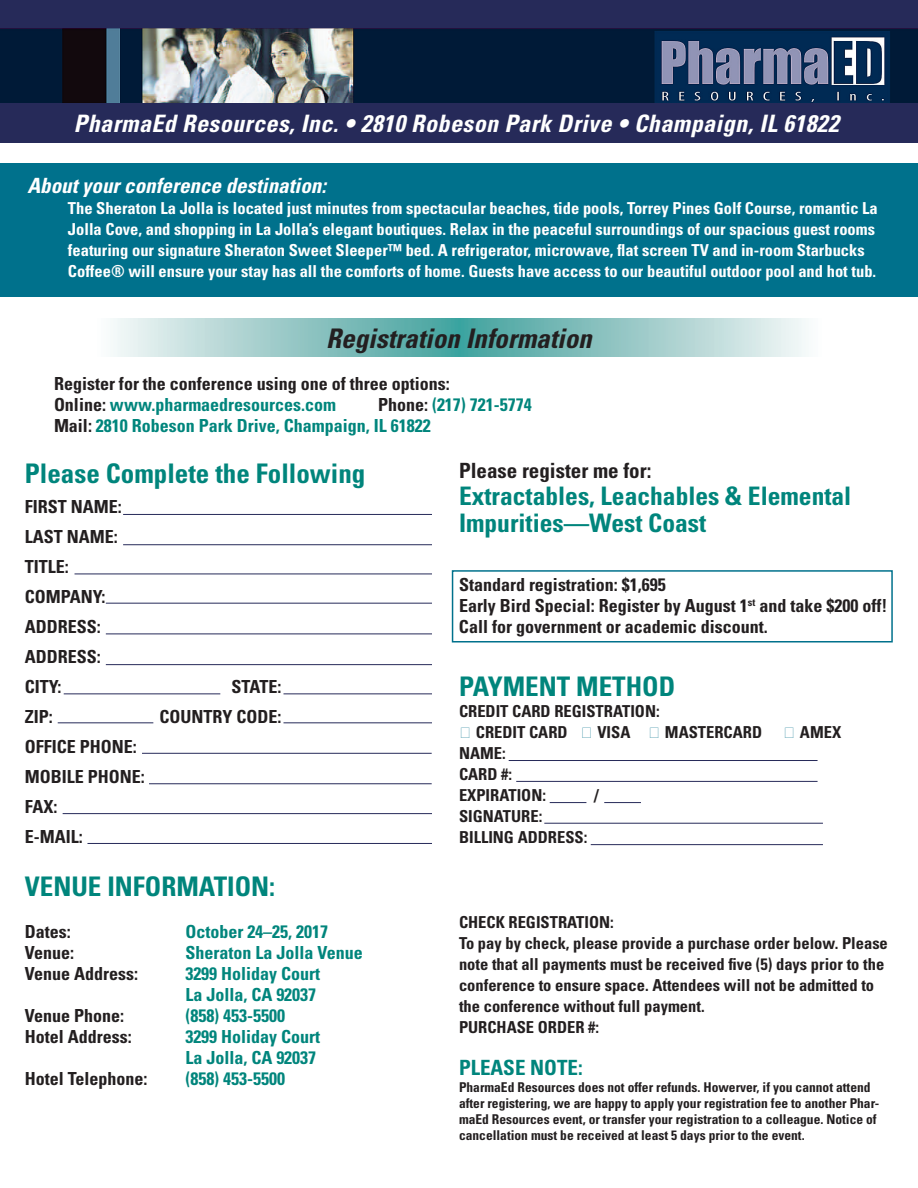
<style>
.page{position:relative;width:918px;height:1188px;background:#fff}
.page>*{position:absolute;margin:0;border:0;box-sizing:border-box;transform-origin:0 0}
.t1{font:700 condensed 27px "Univers";color:#00857c}
.t2{font:italic 700 condensed 27px "Univers";color:#231f20}
.t3{font:700 condensed 25.5px/27px "Univers";color:#00857c}
.t4{font:italic 700 condensed 24px "Univers";letter-spacing:.02em;color:#fff}
.t5{font:italic 700 condensed 21px "Univers";color:#fff}
.t6{font:700 condensed 21px "Univers";color:#231f20}
.t7{font:700 condensed 21px "Univers";color:#00857c}
.t8{font:700 condensed 18px/30px "Univers";color:#231f20}
.t9{font:700 condensed 18px/21px "Univers";color:#00857c}
.t10{font:700 condensed 16.5px/21px "Univers";color:#fff}
.t11{font:700 condensed 16.5px/21px "Univers";color:#231f20}
.t12{font:700 condensed 13.5px/16.2px "Univers";color:#231f20}
.s1{color:#00857c}
.s2{color:#231f20}
.s3{font-family:"MS Reference Specialty";font-weight:400;font-stretch:normal;color:#00718c}
</style>
<div class="page">
<div style="left:0;top:163px;width:918px;height:134px;background:#00718c"></div>
<div style="left:95px;top:319px;width:364px;height:37px;background:linear-gradient(to right,#fcfafa,#42a09c)"></div>
<div style="left:459px;top:319px;width:364px;height:37px;background:linear-gradient(to right,#41a09c,#fbf9fa)"></div>
<div style="left:0;top:0;width:918px;height:143px;background:#262a59"></div>
<img style="left:0;top:28px;width:918px;height:75px">
<hr style="left:123px;top:514px;width:309px;height:1px;background:#262a59">
<hr style="left:509px;top:760px;width:309px;height:1px;background:#262a59">
<hr style="left:516px;top:781px;width:302px;height:1px;background:#262a59">
<hr style="left:544px;top:823px;width:279px;height:1px;background:#262a59">
<hr style="left:591px;top:844px;width:232px;height:1px;background:#262a59">
<hr style="left:550px;top:802px;width:36px;height:1px;background:#262a59">
<hr style="left:604px;top:802px;width:37px;height:1px;background:#262a59">
<hr style="left:123px;top:544px;width:309px;height:1px;background:#262a59">
<hr style="left:106px;top:603px;width:326px;height:1px;background:#262a59">
<hr style="left:106px;top:634px;width:326px;height:1px;background:#262a59">
<hr style="left:106px;top:664px;width:326px;height:1px;background:#262a59">
<hr style="left:63px;top:813px;width:369px;height:1px;background:#262a59">
<hr style="left:87px;top:843px;width:345px;height:1px;background:#262a59">
<hr style="left:142px;top:753px;width:290px;height:1px;background:#262a59">
<hr style="left:149px;top:783px;width:283px;height:1px;background:#262a59">
<hr style="left:64px;top:693px;width:156px;height:1px;background:#262a59">
<hr style="left:58px;top:722px;width:95px;height:1px;background:#262a59">
<hr style="left:284px;top:722px;width:148px;height:1px;background:#262a59">
<hr style="left:284px;top:693px;width:148px;height:1px;background:#262a59">
<hr style="left:75px;top:574px;width:357px;height:1px;background:#262a59">
<div style="left:452px;top:570px;width:441px;height:73px;border:2px solid #00718c"></div>
<h3 class="t4" style="left:74px;top:109px;width:766px">PharmaEd Resources, Inc. • 2810 Robeson Park Drive • Champaign, IL 61822</h3>
<p class="t5" style="left:27px;top:172px;width:300px">About your conference destination:</p>
<p class="t10" style="left:68px;top:197px;width:811px">The Sheraton La Jolla is located just minutes from spectacular beaches, tide pools, Torrey Pines Golf Course, romantic La Jolla Cove, and shopping in La Jolla’s elegant boutiques. Relax in the peaceful surroundings of our spacious guest rooms featuring our signature Sheraton Sweet Sleeper™ bed. A refrigerator, microwave, flat screen TV and in-room Starbucks Coffee® will ensure your stay has all the comforts of home. Guests have access to our beautiful outdoor pool and hot tub.</p>
<h1 class="t2" style="left:326px;top:322px;width:267px">Registration Information</h1>
<p class="t8" style="left:54px;top:372px;width:397px;line-height:21px">Register for the conference using one of three options:<br>Online: <span class="s1">www.pharmaedresources.com</span></p>
<p class="t9" style="left:54px;top:394px;width:479px;text-indent:324px"><span class="s2">Phone:</span> (217) 721-5774<br><span class="s2">Mail:</span> 2810 Robeson Park Drive, Champaign, IL 61822</p>
<h1 class="t1" style="left:25px;top:457px;width:342px">Please Complete the Following</h1>
<p class="t8" style="left:25px;top:491px;width:99px">FIRST NAME:<br>LAST NAME:<br>TITLE:<br>COMPANY:<br>ADDRESS:<br>ADDRESS:<br>CITY:</p>
<p class="t8" style="left:231px;top:671px;width:51px">STATE:</p>
<p class="t8" style="left:25px;top:701px;width:30px">ZIP:</p>
<p class="t8" style="left:160px;top:701px;width:123px">COUNTRY CODE:</p>
<p class="t8" style="left:25px;top:731px;width:121px">OFFICE PHONE:<br>MOBILE PHONE:<br>FAX:<br>E-MAIL:</p>
<h1 class="t1" style="left:25px;top:870px;width:252px">VENUE INFORMATION:</h1>
<p class="t8" style="left:25px;top:916px;width:47px">Dates:</p>
<p class="t9" style="left:185px;top:921px;width:144px">October 24–25, 2017</p>
<p class="t8" style="left:25px;top:937px;width:51px">Venue:</p>
<p class="t9" style="left:185px;top:942px;width:179px">Sheraton La Jolla Venue</p>
<p class="t8" style="left:25px;top:958px;width:115px">Venue Address:</p>
<p class="t9" style="left:185px;top:963px;width:136px">3299 Holiday Court<br>La Jolla, CA 92037</p>
<p class="t8" style="left:25px;top:1000px;width:101px">Venue Phone:</p>
<p class="t9" style="left:185px;top:1005px;width:101px">(858) 453-5500</p>
<p class="t8" style="left:25px;top:1021px;width:108px">Hotel Address:</p>
<p class="t9" style="left:185px;top:1026px;width:136px">3299 Holiday Court<br>La Jolla, CA 92037</p>
<p class="t8" style="left:25px;top:1063px;width:124px">Hotel Telephone:</p>
<p class="t9" style="left:185px;top:1068px;width:101px">(858) 453-5500</p>
<p class="t6" style="left:459px;top:458px;width:194px">Please register me for:</p>
<h2 class="t3" style="left:459px;top:483px;width:394px">Extractables, Leachables &amp; Elemental<br>Impurities—West Coast</h2>
<p class="t8" style="left:459px;top:574px;width:430px;line-height:21px">Standard registration: $1,695<br>Early Bird Special: Register by August 1<sup>st</sup> and take $200 off!<br>Call for government or academic discount.</p>
<h1 class="t1" style="left:459px;top:670px;width:218px">PAYMENT METHOD</h1>
<p class="t11" style="left:459px;top:700px;width:305px">CREDIT CARD REGISTRATION:<br><span class="s3">C</span> CREDIT CARD <span class="s3">C</span> VISA <span class="s3">C</span> MASTERCARD</p>
<p class="t11" style="left:783px;top:721px;width:60px"><span class="s3">C</span> AMEX</p>
<p class="t11" style="left:459px;top:742px;width:89px">NAME:<br>CARD #:<br>EXPIRATION:</p>
<p class="t11" style="left:594px;top:784px;width:6px">/</p>
<p class="t11" style="left:459px;top:805px;width:130px">SIGNATURE:<br>BILLING ADDRESS:</p>
<p class="t11" style="left:459px;top:912px;width:430px">CHECK REGISTRATION:<br>To pay by check, please provide a purchase order below. Please note that all payments must be received five (5) days prior to the conference to ensure space. Attendees will not be admitted to the conference without full payment.<br>PURCHASE ORDER #:</p>
<p class="t7" style="left:459px;top:1055px;width:125px">PLEASE NOTE:</p>
<p class="t12" style="left:459px;top:1078px;width:422px">PharmaEd Resources does not offer refunds. Howerver, if you cannot attend after registering, we are happy to apply your registration fee to another Phar&shy;maEd Resources event, or transfer your registration to a colleague. Notice of cancellation must be received at least 5 days prior to the event.</p>
</div>
